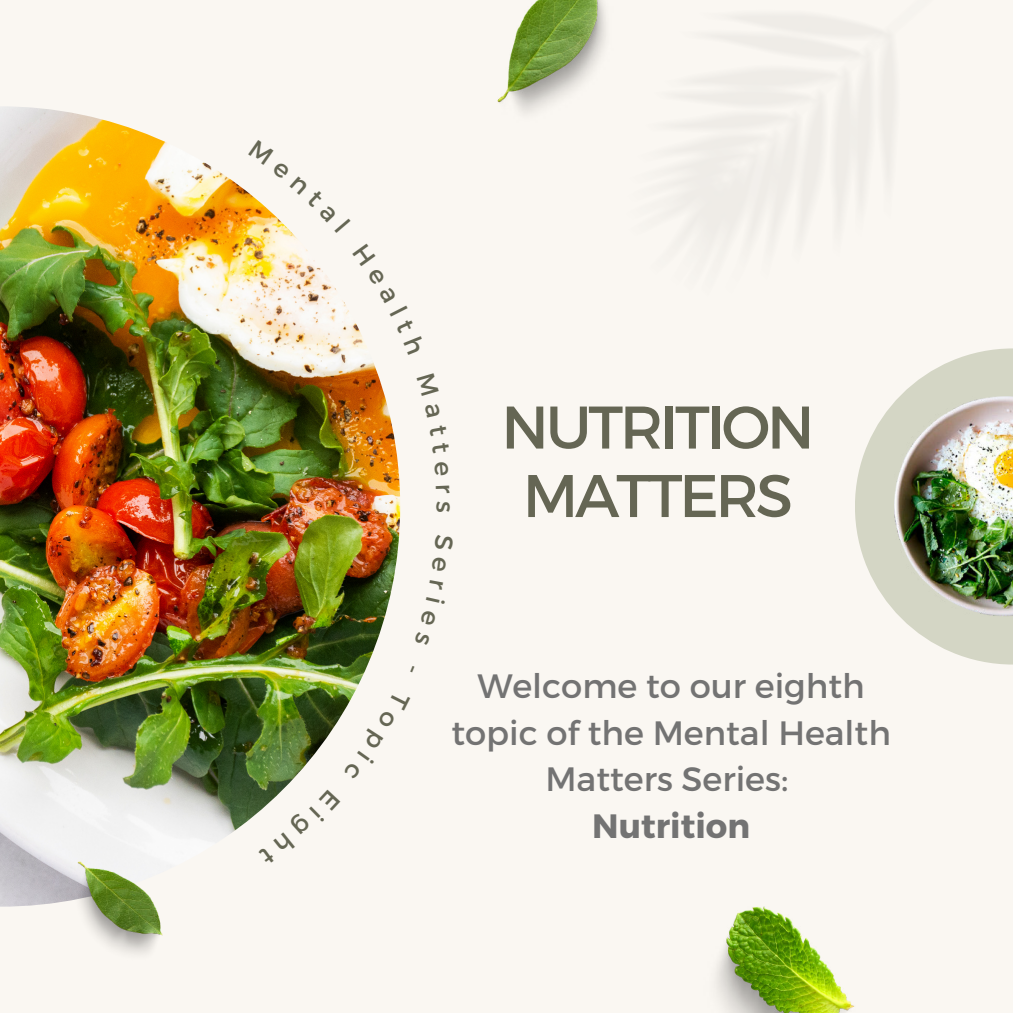
<style>
.page{position:relative;width:1013px;height:1013px;background:#fff}
.page>*{position:absolute;margin:0;border:0;box-sizing:border-box;transform-origin:0 0}
.t1{font:60px/68.5px "Montserrat";letter-spacing:-.055em;color:#656654;text-align:center}
.t2{font:33.75px/46.9px "Montserrat";color:#737373;text-align:center}
.t3{font:700 33.75px "Montserrat";color:#737373}
.t4{font:25px "Montserrat";color:#656654}
</style>
<div class="page">
<div style="left:0;top:0;width:1012px;height:1012px;background:#faf7f2"></div>
<img style="left:0;top:106px;width:400px;height:800px">
<svg style="left:855px;top:348px;width:157px;height:316px;fill:#d4d6c5"></svg>
<img style="left:894px;top:396px;width:118px;height:221px">
<img style="left:497px;top:0;width:112px;height:113px">
<img style="left:716px;top:906px;width:139px;height:106px">
<img style="left:72px;top:861px;width:90px;height:93px">
<svg style="left:248px;top:140px;width:103px;height:93px"></svg>
<svg style="left:352px;top:243px;width:48px;height:112px"></svg>
<svg style="left:343px;top:690px;width:57px;height:89px"></svg>
<svg style="left:258px;top:789px;width:82px;height:76px"></svg>
<p class="t4" style="left:461px;top:501px;width:13px;rotate:90deg">s</p>
<h1 class="t1" style="left:501px;top:393px;width:315px">NUTRITION<br>MATTERS</h1>
<p class="t2" style="left:451px;top:662px;width:441px">Welcome to our eighth topic of the Mental Health<br>Matters Series:</p>
<p class="t3" style="left:592px;top:805px;width:159px">Nutrition</p>
</div>
